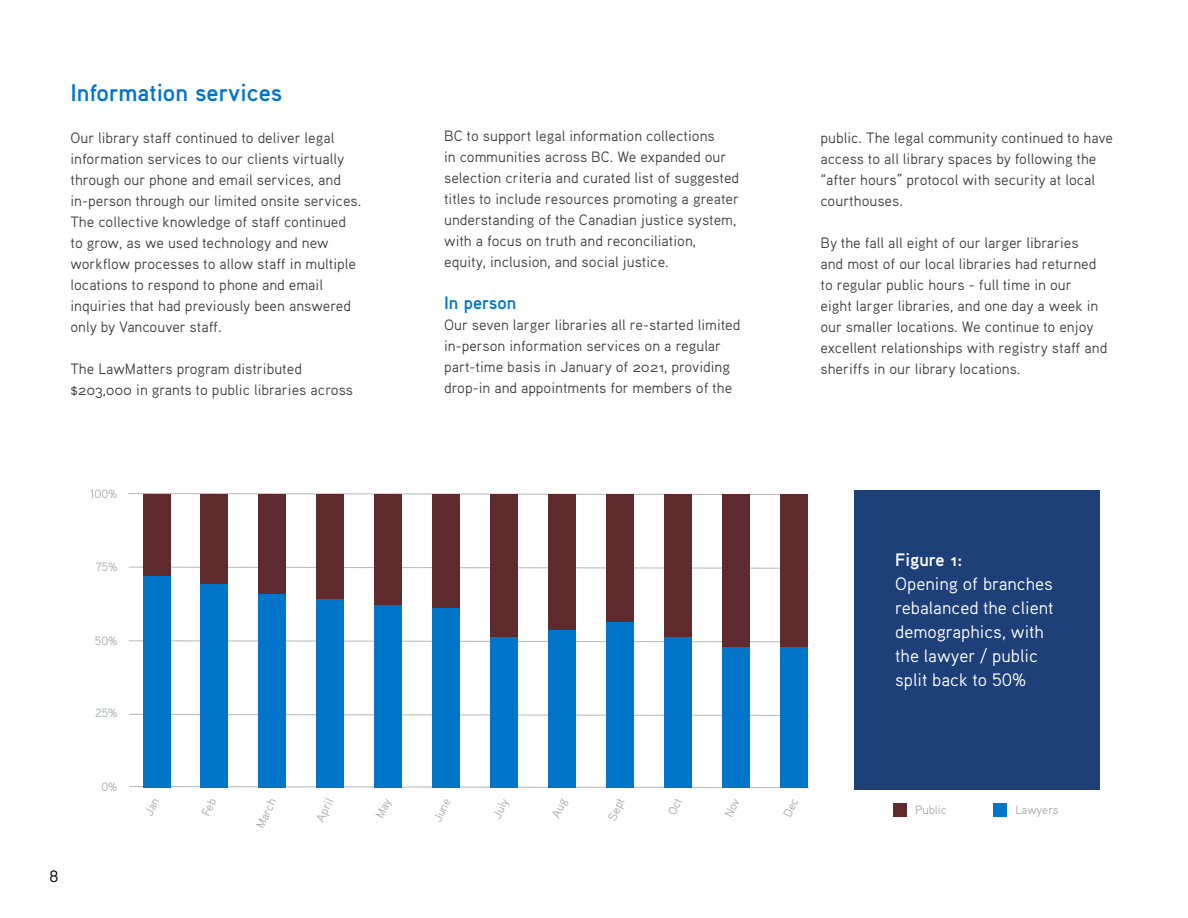
<style>
.page{position:relative;width:1188px;height:918px;background:#fff}
.page>*{position:absolute;margin:0;border:0;box-sizing:border-box;transform-origin:0 0}
.t1{font:24px "Aaux Pro Bold OSF";color:#0075c9}
.t2{font:18px/24px "Aaux Pro";color:#fff}
.t3{font:18px "Aaux Pro Bold OSF";color:#fff}
.t4{font:700 18px "Aaux Pro";color:#0075c9}
.t5{font:16.5px "Aaux Pro Regular OSF";color:#000}
.t6{font:15px/21px "Aaux Pro Regular OSF";color:#414042}
.t7{font:12px "Aaux Pro";color:#a7a9ac}
</style>
<div class="page">
<div style="left:854px;top:491px;width:246px;height:299px;background:#1e4079"></div>
<svg style="left:128px;top:493px;width:681px;height:3px"></svg>
<svg style="left:128px;top:566px;width:681px;height:3px"></svg>
<svg style="left:129px;top:713px;width:680px;height:4px"></svg>
<svg style="left:129px;top:785px;width:681px;height:4px"></svg>
<svg style="left:129px;top:640px;width:680px;height:3px"></svg>
<div style="left:143px;top:495px;width:27px;height:82px;background:#5e2a2b"></div>
<div style="left:143px;top:576px;width:27px;height:212px;background:#0075c9"></div>
<div style="left:201px;top:495px;width:27px;height:89px;background:#5e2a2b"></div>
<div style="left:201px;top:584px;width:27px;height:204px;background:#0075c9"></div>
<div style="left:258px;top:495px;width:28px;height:99px;background:#5e2a2b"></div>
<div style="left:258px;top:594px;width:28px;height:194px;background:#0075c9"></div>
<div style="left:316px;top:495px;width:28px;height:104px;background:#5e2a2b"></div>
<div style="left:316px;top:599px;width:28px;height:189px;background:#0075c9"></div>
<div style="left:374px;top:495px;width:28px;height:111px;background:#5e2a2b"></div>
<div style="left:374px;top:605px;width:28px;height:183px;background:#0075c9"></div>
<div style="left:432px;top:495px;width:28px;height:113px;background:#5e2a2b"></div>
<div style="left:432px;top:608px;width:28px;height:180px;background:#0075c9"></div>
<div style="left:490px;top:495px;width:28px;height:142px;background:#5e2a2b"></div>
<div style="left:490px;top:637px;width:28px;height:151px;background:#0075c9"></div>
<div style="left:548px;top:495px;width:28px;height:135px;background:#5e2a2b"></div>
<div style="left:548px;top:630px;width:28px;height:158px;background:#0075c9"></div>
<div style="left:722px;top:495px;width:28px;height:152px;background:#5e2a2b"></div>
<div style="left:722px;top:647px;width:28px;height:141px;background:#0075c9"></div>
<div style="left:780px;top:495px;width:28px;height:152px;background:#5e2a2b"></div>
<div style="left:780px;top:647px;width:28px;height:141px;background:#0075c9"></div>
<div style="left:606px;top:495px;width:28px;height:128px;background:#5e2a2b"></div>
<div style="left:606px;top:622px;width:28px;height:166px;background:#0075c9"></div>
<div style="left:664px;top:495px;width:28px;height:143px;background:#5e2a2b"></div>
<div style="left:664px;top:637px;width:28px;height:151px;background:#0075c9"></div>
<div style="left:893px;top:804px;width:14px;height:13px;background:#5e2a2b"></div>
<div style="left:993px;top:804px;width:14px;height:13px;background:#0075c9"></div>
<h1 class="t1" style="left:70px;top:77px;width:213px">Information services</h1>
<p class="t6" style="left:70px;top:127px;width:292px">Our library staff continued to deliver legal information services to our clients virtually through our phone and email services, and in-person through our limited onsite services.<br>The collective knowledge of staff continued to grow, as we used technology and new workflow processes to allow staff in multiple locations to respond to phone and email inquiries that had previously been answered only by Vancouver staff.</p>
<p class="t6" style="left:70px;top:358px;width:284px">The LawMatters program distributed $203,000 in grants to public libraries across</p>
<p class="t6" style="left:444px;top:124px;width:297px">BC to support legal information collections<br>in communities across BC. We expanded our selection criteria and curated list of suggested titles to include resources promoting a greater understanding of the Canadian justice system, with a focus on truth and reconciliation, equity, inclusion, and social justice.</p>
<p class="t4" style="left:444px;top:291px;width:74px">In person</p>
<p class="t6" style="left:444px;top:313px;width:298px">Our seven larger libraries all re-started limited in-person information services on a regular part-time basis in January of 2021, providing drop-in and appointments for members of the</p>
<p class="t5" style="left:50px;top:865px;width:10px">8</p>
<p class="t7" style="left:90px;top:487px;width:29px">100%</p>
<p class="t7" style="left:96px;top:559px;width:23px">75%</p>
<p class="t7" style="left:95px;top:633px;width:24px">50%</p>
<p class="t7" style="left:95px;top:705px;width:24px">25%</p>
<p class="t7" style="left:101px;top:779px;width:18px">0%</p>
<p class="t7" style="left:253px;top:824px;width:33px;rotate:-65deg">March</p>
<p class="t7" style="left:313px;top:818px;width:26px;rotate:-65deg">April</p>
<p class="t7" style="left:430px;top:818px;width:27px;rotate:-65deg">June</p>
<p class="t7" style="left:489px;top:815px;width:23px;rotate:-65deg">July</p>
<p class="t7" style="left:605px;top:817px;width:25px;rotate:-65deg">Sept</p>
<p class="t6" style="left:820px;top:127px;width:294px">public. The legal community continued to have access to all library spaces by following the “after hours” protocol with security at local courthouses.</p>
<p class="t6" style="left:820px;top:232px;width:288px">By the fall all eight of our larger libraries<br>and most of our local libraries had returned to regular public hours - full time in our<br>eight larger libraries, and one day a week in our smaller locations. We continue to enjoy excellent relationships with registry staff and sheriffs in our library locations.</p>
<p class="t3" style="left:895px;top:548px;width:69px">Figure 1:</p>
<p class="t2" style="left:895px;top:571px;width:160px">Opening of branches rebalanced the client demographics, with the lawyer / public split back to 50%</p>
<p class="t7" style="left:915px;top:802px;width:33px">Public</p>
<p class="t7" style="left:1015px;top:802px;width:45px">Lawyers</p>
</div>
